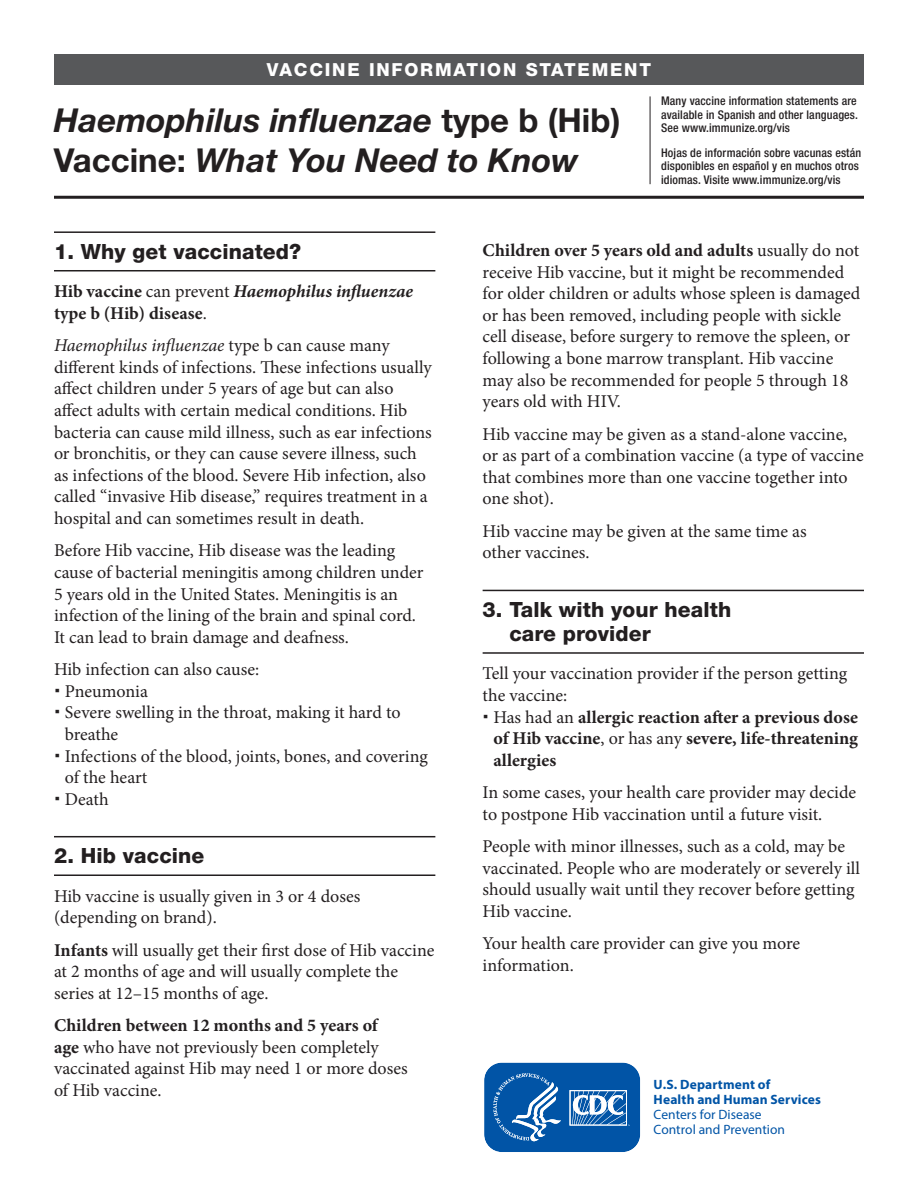
<style>
.page{position:relative;width:918px;height:1188px;background:#fff}
.page>*{position:absolute;margin:0;border:0;box-sizing:border-box;transform-origin:0 0}
.t1{font:italic 700 33px/39.6px "Helvetica Neue LT Std";color:#231f20}
.t2{font:800 21px/24px "Helvetica Neue LT Std";letter-spacing:.005em;color:#231f20}
.t3{font:18px/21.6px "Minion Pro";color:#231f20}
.t4{font:700 18px/21.6px "Minion Pro";color:#231f20}
.t5{font:800 18px "Helvetica Neue LT Std";letter-spacing:.1em;color:#fff}
.t6{font:700 13.5px/15px "Myriad Pro";letter-spacing:.01em;color:#0154a6}
.t7{font:13.5px/15px "Myriad Pro";color:#0154a6}
.t8{font:500 condensed 12px/13.5px "Helvetica Neue LT Std";letter-spacing:.01em;color:#231f20;text-align:justify}
.s1{font-style:normal}
.s2{font-weight:400}
.s3{font-style:italic}
.s4{font-weight:700}
</style>
<div class="page">
<div style="left:54px;top:54px;width:810px;height:31px;background:#57585a"></div>
<hr style="left:650px;top:96px;width:1px;height:88px;background:#231f20">
<hr style="left:54px;top:196px;width:810px;height:3px;background:#231f20">
<svg style="left:484px;top:1062px;width:157px;height:90px;background:#296fb4"></svg>
<hr style="left:54px;top:270px;width:381px;height:1px;background:#231f20">
<hr style="left:54px;top:231px;width:381px;height:2px;background:#231f20">
<hr style="left:54px;top:874px;width:381px;height:2px;background:#231f20">
<hr style="left:54px;top:836px;width:381px;height:1px;background:#231f20">
<hr style="left:483px;top:652px;width:381px;height:2px;background:#231f20">
<hr style="left:483px;top:590px;width:381px;height:1px;background:#231f20">
<p class="t5" style="left:267px;top:59px;width:386px">VACCINE INFORMATION STATEMENT</p>
<h2 class="t1" style="left:54px;top:100px;width:568px">Haemophilus influenzae <span class="s1">type b (Hib)<br>Vaccine:</span> What You Need to Know</h2>
<p class="t8" style="left:661px;top:94px;width:198px">Many vaccine information statements are available in Spanish and other languages.<br>See www.immunize.org/vis</p>
<p class="t8" style="left:661px;top:146px;width:202px;text-align:left">Hojas de información sobre vacunas están disponibles en español y en muchos otros idiomas. Visite www.immunize.org/vis</p>
<h3 class="t2" style="left:54px;top:239px;width:249px">1. Why get vaccinated?</h3>
<p class="t4" style="left:54px;top:280px;width:360px">Hib vaccine <span class="s2">can prevent</span> <span class="s3">Haemophilus influenzae </span>type b (Hib) disease<span class="s2">.</span></p>
<p class="t3" style="left:54px;top:335px;width:379px"><span class="s3">Haemophilus influenzae</span> type b can cause many different kinds of infections. These infections usually affect children under 5 years of age but can also affect adults with certain medical conditions. Hib bacteria can cause mild illness, such as ear infections or bronchitis, or they can cause severe illness, such as infections of the blood. Severe Hib infection, also called “invasive Hib disease,” requires treatment in a hospital and can sometimes result in death.</p>
<p class="t3" style="left:54px;top:540px;width:371px">Before Hib vaccine, Hib disease was the leading cause of bacterial meningitis among children under 5 years old in the United States. Meningitis is an infection of the lining of the brain and spinal cord.<br>It can lead to brain damage and deafness.</p>
<p class="t3" style="left:54px;top:659px;width:207px">Hib infection can also cause:</p>
<p class="t3" style="left:65px;top:680px;width:85px">Pneumonia</p>
<p class="t3" style="left:65px;top:702px;width:337px">Severe swelling in the throat, making it hard to breathe</p>
<p class="t3" style="left:65px;top:745px;width:365px">Infections of the blood, joints, bones, and covering of the heart</p>
<p class="t3" style="left:65px;top:788px;width:45px">Death</p>
<h3 class="t2" style="left:54px;top:844px;width:152px">2. Hib vaccine</h3>
<p class="t3" style="left:54px;top:885px;width:308px">Hib vaccine is usually given in 3 or 4 doses (depending on brand).</p>
<p class="t3" style="left:54px;top:939px;width:382px"><span class="s4">Infants</span> will usually get their first dose of Hib vaccine at 2 months of age and will usually complete the series at 12–15 months of age.</p>
<p class="t3" style="left:54px;top:1015px;width:355px"><span class="s4">Children between 12 months and 5 years of<br>age</span> who have not previously been completely vaccinated against Hib may need 1 or more doses of Hib vaccine.</p>
<p class="t3" style="left:483px;top:240px;width:379px"><span class="s4">Children over 5 years old and adults</span> usually do not receive Hib vaccine, but it might be recommended for older children or adults whose spleen is damaged or has been removed, including people with sickle cell disease, before surgery to remove the spleen, or following a bone marrow transplant. Hib vaccine may also be recommended for people 5 through 18 years old with HIV.</p>
<p class="t3" style="left:483px;top:423px;width:383px">Hib vaccine may be given as a stand-alone vaccine, or as part of a combination vaccine (a type of vaccine that combines more than one vaccine together into one shot).</p>
<p class="t3" style="left:483px;top:520px;width:326px">Hib vaccine may be given at the same time as other vaccines.</p>
<h3 class="t2" style="left:509px;top:597px;width:223px;text-indent:-27px">3. Talk with your health care provider</h3>
<p class="t3" style="left:483px;top:663px;width:366px">Tell your vaccination provider if the person getting the vaccine:</p>
<p class="t4" style="left:493px;top:706px;width:366px;text-align:justify"><span class="s2">Has had an</span> allergic reaction after a previous dose of Hib vaccine<span class="s2">, or has any</span> severe, life-threatening allergies</p>
<p class="t3" style="left:483px;top:782px;width:375px">In some cases, your health care provider may decide to postpone Hib vaccination until a future visit.</p>
<p class="t3" style="left:483px;top:836px;width:379px">People with minor illnesses, such as a cold, may be vaccinated. People who are moderately or severely ill should usually wait until they recover before getting Hib vaccine.</p>
<p class="t3" style="left:483px;top:933px;width:319px">Your health care provider can give you more information.</p>
<p class="t6" style="left:654px;top:1077px;width:169px">U.S. Department of<br>Health and Human Services</p>
<p class="t7" style="left:654px;top:1107px;width:133px">Centers for Disease<br>Control and Prevention</p>
</div>
